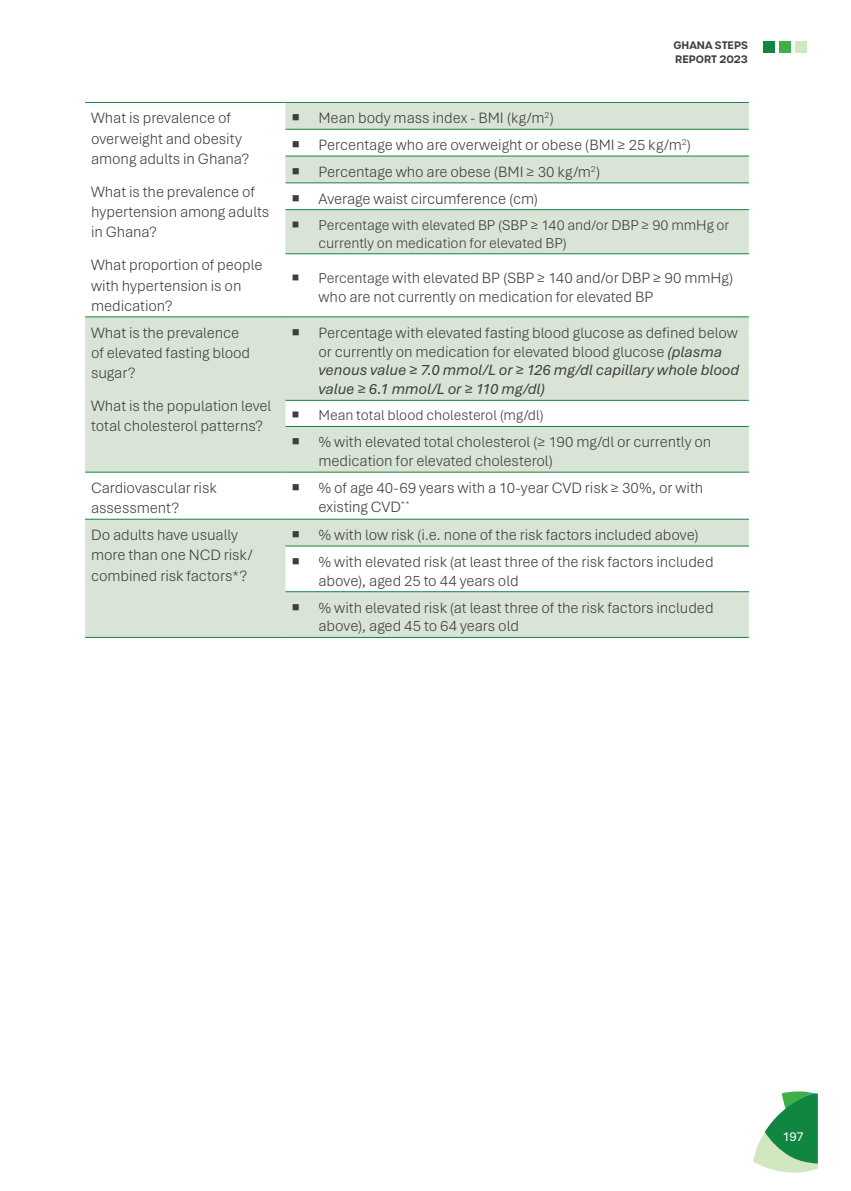
<style>
.page{position:relative;width:851px;height:1191px;background:#fff}
.page>*{position:absolute;margin:0;border:0;box-sizing:border-box;transform-origin:0 0}
.t1{font:300 15.75px/20.2px "Aptos";letter-spacing:-.005em;color:#3e3e3f}
.t2{font:300 15px/18px "Aptos";letter-spacing:-.005em;color:#3e3e3f}
.t3{font:13.5px "Aptos";color:#fff}
.t4{font:600 10.5px/13.5px "Urbane";color:#3e3e3f}
.s1{font-size:15px}
.s2{font-weight:400;font-style:italic}
</style>
<div class="page">
<svg style="left:85px;top:103px;width:663px;height:534px;fill:#d9e4d6"></svg>
<hr style="left:285px;top:426px;width:463px;height:1px;background:#118641">
<hr style="left:285px;top:472px;width:463px;height:1px;background:#118641">
<hr style="left:85px;top:472px;width:200px;height:1px;background:#118641">
<hr style="left:285px;top:316px;width:463px;height:1px;background:#118641">
<hr style="left:285px;top:400px;width:463px;height:1px;background:#118641">
<hr style="left:285px;top:209px;width:463px;height:1px;background:#118641">
<hr style="left:285px;top:253px;width:463px;height:1px;background:#118641">
<hr style="left:285px;top:156px;width:463px;height:1px;background:#118641">
<hr style="left:285px;top:182px;width:463px;height:1px;background:#118641">
<hr style="left:285px;top:102px;width:463px;height:1px;background:#118641">
<hr style="left:285px;top:129px;width:463px;height:1px;background:#118641">
<hr style="left:285px;top:591px;width:463px;height:1px;background:#118641">
<hr style="left:285px;top:637px;width:463px;height:1px;background:#118641">
<hr style="left:285px;top:519px;width:463px;height:1px;background:#118641">
<hr style="left:285px;top:545px;width:463px;height:1px;background:#118641">
<hr style="left:85px;top:519px;width:200px;height:1px;background:#118641">
<hr style="left:85px;top:637px;width:200px;height:1px;background:#118641">
<hr style="left:85px;top:102px;width:200px;height:1px;background:#118641">
<hr style="left:85px;top:316px;width:200px;height:1px;background:#118641">
<svg style="left:753px;top:1091px;width:64px;height:81px"></svg>
<div style="left:763px;top:41px;width:11px;height:12px;background:#118641"></div>
<div style="left:779px;top:41px;width:11px;height:12px;background:#40ae49"></div>
<div style="left:795px;top:41px;width:11px;height:12px;background:#d1e7c0"></div>
<p class="t1" style="left:91px;top:107px;width:159px">What is prevalence of overweight and obesity among adults in Ghana?</p>
<p class="t1" style="left:91px;top:181px;width:180px">What is the prevalence of hypertension among adults in Ghana?</p>
<p class="t1" style="left:91px;top:254px;width:173px">What proportion of people with hypertension is on medication?</p>
<p class="t1" style="left:91px;top:322px;width:161px">What is the prevalence of elevated fasting blood sugar?</p>
<p class="t1" style="left:91px;top:395px;width:182px">What is the population level total cholesterol patterns?</p>
<p class="t4" style="left:673px;top:39px;width:76px">GHANA STEPS<br>REPORT 2023</p>
<p class="t1" style="left:291px;top:107px;width:264px">○ Mean body mass index - BMI (kg/m<sup>2</sup>)</p>
<p class="t1" style="left:291px;top:134px;width:401px">○ Percentage who are overweight or obese (BMI ≥ 25 kg/m<sup>2</sup>)</p>
<p class="t1" style="left:291px;top:161px;width:310px">○ Percentage who are obese (BMI ≥ 30 kg/m<sup>2</sup>)</p>
<p class="t1" style="left:291px;top:188px;width:248px">○ Average waist circumference (cm)</p>
<p class="t2" style="left:318px;top:215px;width:412px;text-indent:-27px">○ Percentage with elevated BP (SBP ≥ 140 and/or DBP ≥ 90 mmHg or currently on medication for elevated BP)</p>
<p class="t1" style="left:318px;top:268px;width:416px;line-height:18.9px;text-indent:-27px">○ <span class="s1">Percentage</span> with elevated BP (SBP ≥ 140 and/or DBP ≥ 90 mmHg) who are not currently on medication for elevated BP</p>
<p class="t1" style="left:318px;top:322px;width:422px;line-height:18.9px;text-indent:-27px">○ Percentage with elevated fasting blood glucose as defined below or currently on medication for elevated blood glucose <span class="s2">(plasma venous value ≥ 7.0 mmol/L or ≥ 126 mg/dl capillary whole blood value ≥ 6.1 mmol/L or ≥ 110 mg/dl)</span></p>
<p class="t2" style="left:291px;top:406px;width:254px">○ Mean total blood cholesterol (mg/dl)</p>
<p class="t1" style="left:318px;top:432px;width:394px;line-height:18.9px;text-indent:-27px">○ % with elevated total cholesterol (≥ 190 mg/dl or currently on medication for elevated cholesterol)</p>
<p class="t1" style="left:91px;top:477px;width:127px">Cardiovascular risk assessment?</p>
<p class="t1" style="left:318px;top:478px;width:386px;line-height:18.9px;text-indent:-27px">○ % of age 40-69 years with a 10-year CVD risk ≥ 30%, or with existing CVD<sup>**</sup></p>
<p class="t1" style="left:91px;top:524px;width:163px">Do adults have usually more than one NCD risk/ combined risk factors*?</p>
<p class="t1" style="left:291px;top:524px;width:409px">○ % with low risk (i.e. none of the risk factors included above)</p>
<p class="t1" style="left:318px;top:551px;width:396px;line-height:18.9px;text-indent:-27px">○ % with elevated risk (at least three of the risk factors included above), aged 25 to 44 years old</p>
<p class="t1" style="left:318px;top:597px;width:396px;line-height:18.9px;text-indent:-27px">○ % with elevated risk (at least three of the risk factors included above), aged 45 to 64 years old</p>
<p class="t3" style="left:782px;top:1126px;width:22px">197</p>
</div>
